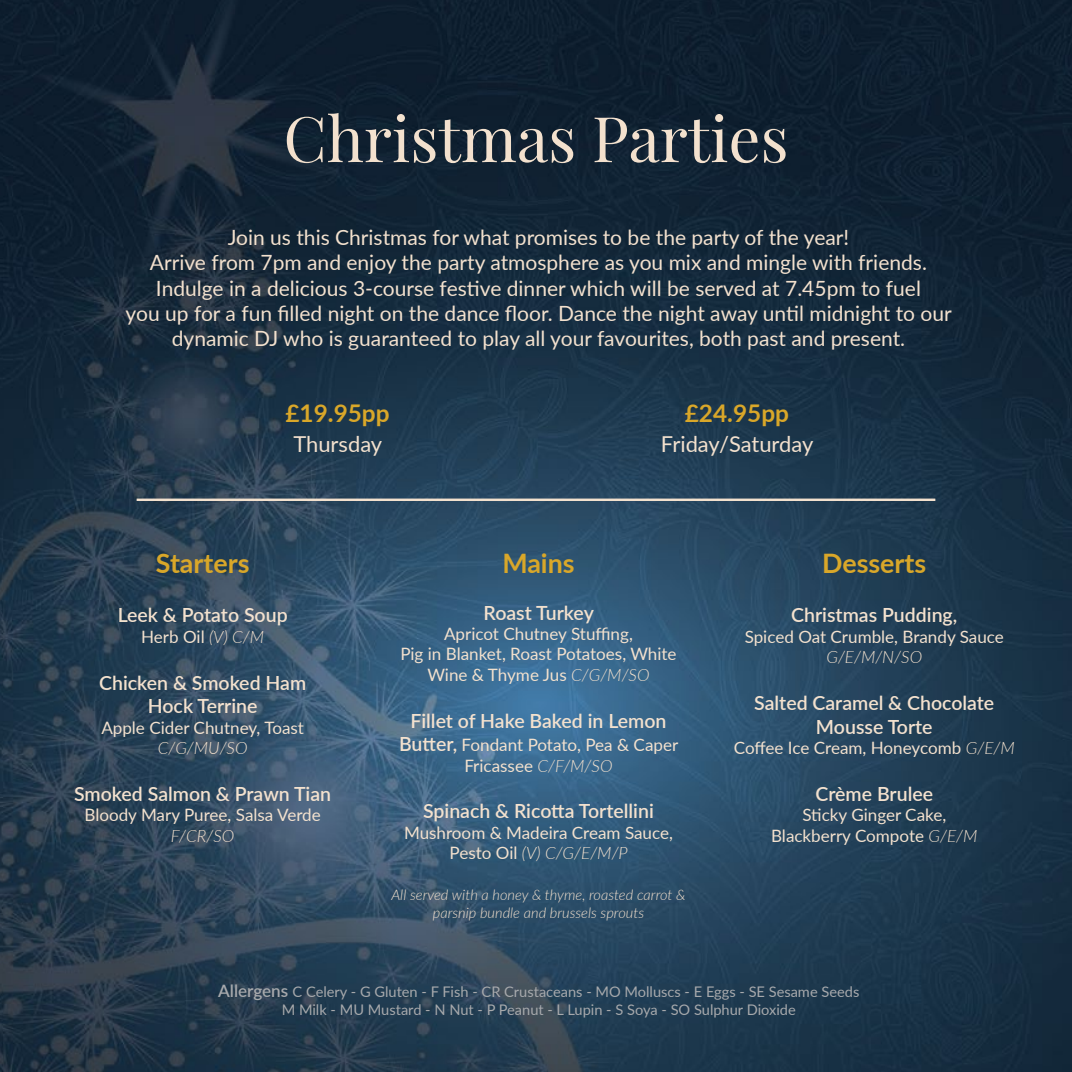
<style>
.page{position:relative;width:1072px;height:1072px;background:#fff}
.page>*{position:absolute;margin:0;border:0;box-sizing:border-box;transform-origin:0 0}
.t1{font:63px "Playfair Display";color:#f3e1ce}
.t2{font:700 26.78px "Lato";color:#d9a729}
.t3{font:700 24.32px "Lato";color:#d9a729}
.t4{font:21.88px "Lato";color:#f3e1ce}
.t5{font:21px/25.2px "Lato";color:#f3e1ce;text-align:center}
.t6{font:600 19.43px/23.4px "Lato";color:#f3e1ce;text-align:center}
.t7{font:16.97px/20.5px "Lato";color:#f3e1ce;text-align:center}
.t8{font:italic 300 16.97px "Lato";color:#f3e1ce}
.t9{font:14.7px/17.5px "Lato";color:#a7a9ac;text-align:center}
.t10{font:italic 300 14.7px/17.5px "Lato";color:#f3e1ce;text-align:center}
.s1{font-weight:300;font-style:italic}
.s2{font-weight:600;font-size:19.43px}
.s3{font-weight:600;font-size:16.97px}
</style>
<div class="page">
<img style="left:0;top:0;width:1071px;height:1071px">
<hr style="left:137px;top:498px;width:798px;height:3px;background:#f3e1ce">
<h1 class="t1" style="left:283px;top:99px;width:506px">Christmas Parties</h1>
<p class="t5" style="left:126px;top:224px;width:827px">Join us this Christmas for what promises to be the party of the year!<br>Arrive from 7pm and enjoy the party atmosphere as you mix and mingle with friends.<br>Indulge in a delicious 3-course festive dinner which will be served at 7.45pm to fuel<br>you up for a fun filled night on the dance floor. Dance the night away until midnight to our dynamic DJ who is guaranteed to play all your favourites, both past and present.</p>
<p class="t3" style="left:285px;top:395px;width:106px">£19.95pp</p>
<p class="t4" style="left:293px;top:428px;width:90px">Thursday</p>
<p class="t3" style="left:685px;top:395px;width:106px">£24.95pp</p>
<p class="t4" style="left:661px;top:428px;width:154px">Friday/Saturday</p>
<p class="t2" style="left:156px;top:543px;width:95px">Starters</p>
<p class="t6" style="left:118px;top:603px;width:171px">Leek &amp; Potato Soup</p>
<p class="t7" style="left:141px;top:626px;width:124px">Herb Oil <span class="s1">(V) C/M</span></p>
<p class="t6" style="left:99px;top:670px;width:208px">Chicken &amp; Smoked Ham<br>Hock Terrine</p>
<p class="t7" style="left:101px;top:716px;width:204px">Apple Cider Chutney, Toast</p>
<p class="t8" style="left:158px;top:736px;width:91px">C/G/MU/SO</p>
<p class="t6" style="left:74px;top:781px;width:258px">Smoked Salmon &amp; Prawn Tian</p>
<p class="t7" style="left:84px;top:804px;width:238px">Bloody Mary Puree, Salsa Verde</p>
<p class="t8" style="left:171px;top:824px;width:65px">F/CR/SO</p>
<p class="t2" style="left:502px;top:543px;width:74px">Mains</p>
<p class="t6" style="left:483px;top:600px;width:112px">Roast Turkey</p>
<p class="t7" style="left:400px;top:623px;width:278px">Apricot Chutney Stuffing,<br>Pig in Blanket, Roast Potatoes, White<br>Wine &amp; Thyme Jus <span class="s1">C/G/M/SO</span></p>
<p class="t6" style="left:410px;top:708px;width:257px">Fillet of Hake Baked in Lemon</p>
<p class="t7" style="left:399px;top:734px;width:281px"><span class="s2">Butter,</span> Fondant Potato, Pea &amp; Caper<br>Fricassee <span class="s1">C/F/M/SO</span></p>
<p class="t6" style="left:423px;top:798px;width:232px">Spinach &amp; Ricotta Tortellini</p>
<p class="t7" style="left:404px;top:821px;width:270px">Mushroom &amp; Madeira Cream Sauce,<br>Pesto Oil <span class="s1">(V) C/G/E/M/P</span></p>
<p class="t10" style="left:391px;top:885px;width:296px">All served with a honey &amp; thyme, roasted carrot &amp; parsnip bundle and brussels sprouts</p>
<p class="t2" style="left:822px;top:543px;width:106px">Desserts</p>
<p class="t6" style="left:791px;top:603px;width:168px">Christmas Pudding,</p>
<p class="t7" style="left:744px;top:626px;width:261px">Spiced Oat Crumble, Brandy Sauce</p>
<p class="t8" style="left:826px;top:645px;width:97px">G/E/M/N/SO</p>
<p class="t6" style="left:754px;top:690px;width:241px">Salted Caramel &amp; Chocolate<br>Mousse Torte</p>
<p class="t7" style="left:733px;top:737px;width:282px">Coffee Ice Cream, Honeycomb <span class="s1">G/E/M</span></p>
<p class="t6" style="left:815px;top:781px;width:119px">Crème Brulee</p>
<p class="t7" style="left:771px;top:804px;width:208px">Sticky Ginger Cake,<br>Blackberry Compote <span class="s1">G/E/M</span></p>
<p class="t9" style="left:218px;top:982px;width:642px"><span class="s3">Allergens</span> C Celery - G Gluten - F Fish - CR Crustaceans - MO Molluscs - E Eggs - SE Sesame Seeds<br>M Milk - MU Mustard - N Nut - P Peanut - L Lupin - S Soya - SO Sulphur Dioxide</p>
</div>
